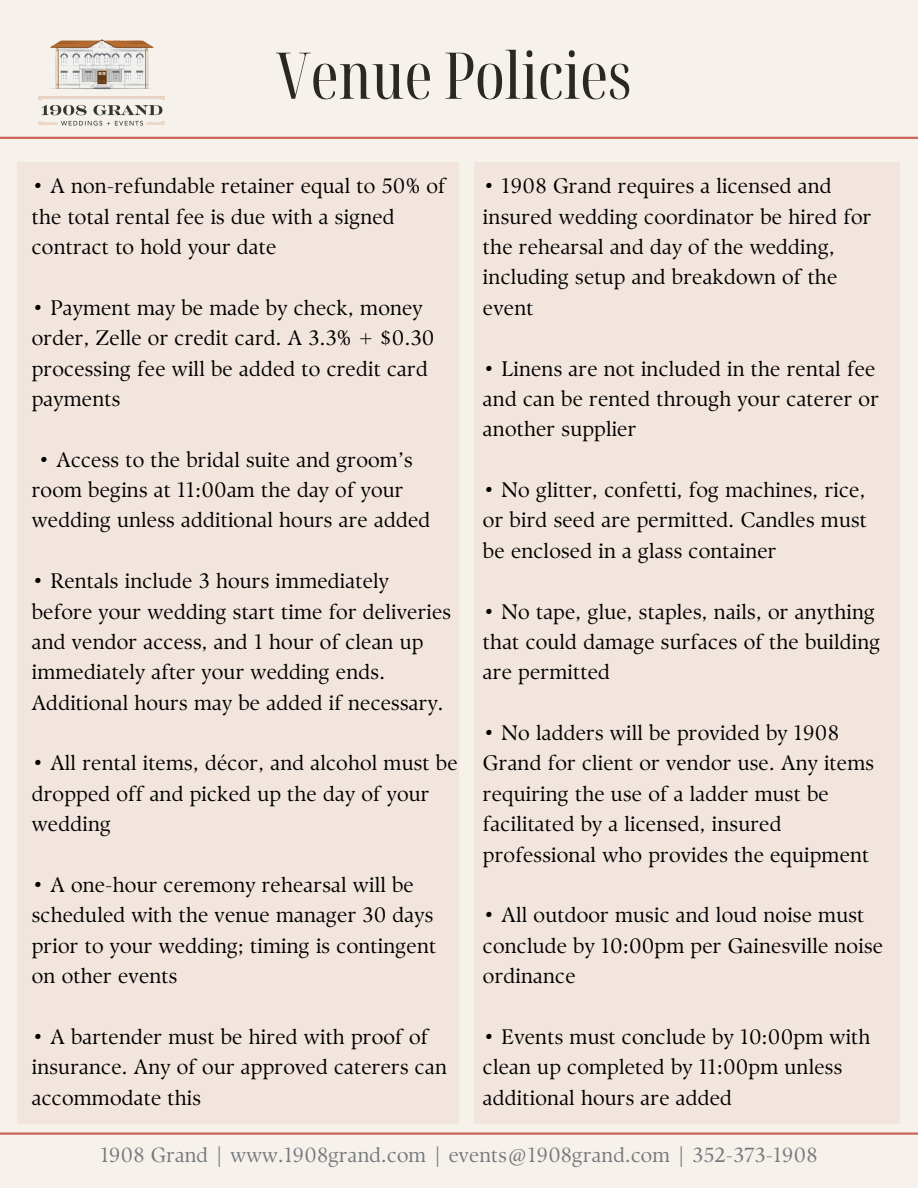
<style>
.page{position:relative;width:918px;height:1188px;background:#f6f1ea}
.page>*{position:absolute;margin:0;border:0;box-sizing:border-box;transform-origin:0 0}
.t1{font:extra-condensed 64.5px "Noto Serif Display";color:#292921}
.t2{font:21px/30.3px "TY Serif D";letter-spacing:.01em;color:#000}
.t3{font:20.55px "TY Serif D";letter-spacing:.01em;color:#75797e}
</style>
<div class="page">
<hr style="left:0;top:1132px;width:918px;height:3px;background:#cd6659">
<hr style="left:0;top:137px;width:918px;height:2px;background:#cd6659">
<div style="left:17px;top:163px;width:442px;height:960px;background:#f2e5dd"></div>
<div style="left:474px;top:163px;width:425px;height:960px;background:#f2e5dd"></div>
<img style="left:38px;top:39px;width:126px;height:98px">
<h1 class="t1" style="left:276px;top:30px;width:357px">Venue Policies</h1>
<p class="t2" style="left:32px;top:171px;width:415px">• A non-refundable retainer equal to 50% of the total rental fee is due with a signed contract to hold your date</p>
<p class="t2" style="left:32px;top:292px;width:404px">• Payment may be made by check, money order, Zelle or credit card. A 3.3% + $0.30 processing fee will be added to credit card payments</p>
<p class="t2" style="left:32px;top:444px;width:400px">• Access to the bridal suite and groom’s room begins at 11:00am the day of your wedding unless additional hours are added</p>
<p class="t2" style="left:32px;top:566px;width:421px">• Rentals include 3 hours immediately before your wedding start time for deliveries and vendor access, and 1 hour of clean up immediately after your wedding ends.<br>Additional hours may be added if necessary.</p>
<p class="t2" style="left:32px;top:748px;width:427px">• All rental items, décor, and alcohol must be dropped off and picked up the day of your wedding</p>
<p class="t2" style="left:32px;top:870px;width:406px">• A one-hour ceremony rehearsal will be scheduled with the venue manager 30 days prior to your wedding; timing is contingent on other events</p>
<p class="t2" style="left:32px;top:1021px;width:417px">• A bartender must be hired with proof of insurance. Any of our approved caterers can accommodate this</p>
<p class="t2" style="left:483px;top:171px;width:390px">• 1908 Grand requires a licensed and insured wedding coordinator be hired for the rehearsal and day of the wedding, including setup and breakdown of the event</p>
<p class="t2" style="left:483px;top:353px;width:397px">• Linens are not included in the rental fee and can be rented through your caterer or another supplier</p>
<p class="t2" style="left:483px;top:475px;width:385px;text-align:justify">• No glitter, confetti, fog machines, rice, or bird seed are permitted. Candles must be enclosed in a glass container</p>
<p class="t2" style="left:483px;top:596px;width:399px">• No tape, glue, staples, nails, or anything that could damage surfaces of the building are permitted</p>
<p class="t2" style="left:483px;top:718px;width:393px">• No ladders will be provided by 1908<br>Grand for client or vendor use. Any items requiring the use of a ladder must be facilitated by a licensed, insured professional who provides the equipment</p>
<p class="t2" style="left:483px;top:900px;width:402px">• All outdoor music and loud noise must conclude by 10:00pm per Gainesville noise ordinance</p>
<p class="t2" style="left:483px;top:1021px;width:389px">• Events must conclude by 10:00pm with clean up completed by 11:00pm unless additional hours are added</p>
<p class="t3" style="left:100px;top:1143px;width:719px">1908 Grand | www.1908grand.com | events@1908grand.com | 352-373-1908</p>
</div>
